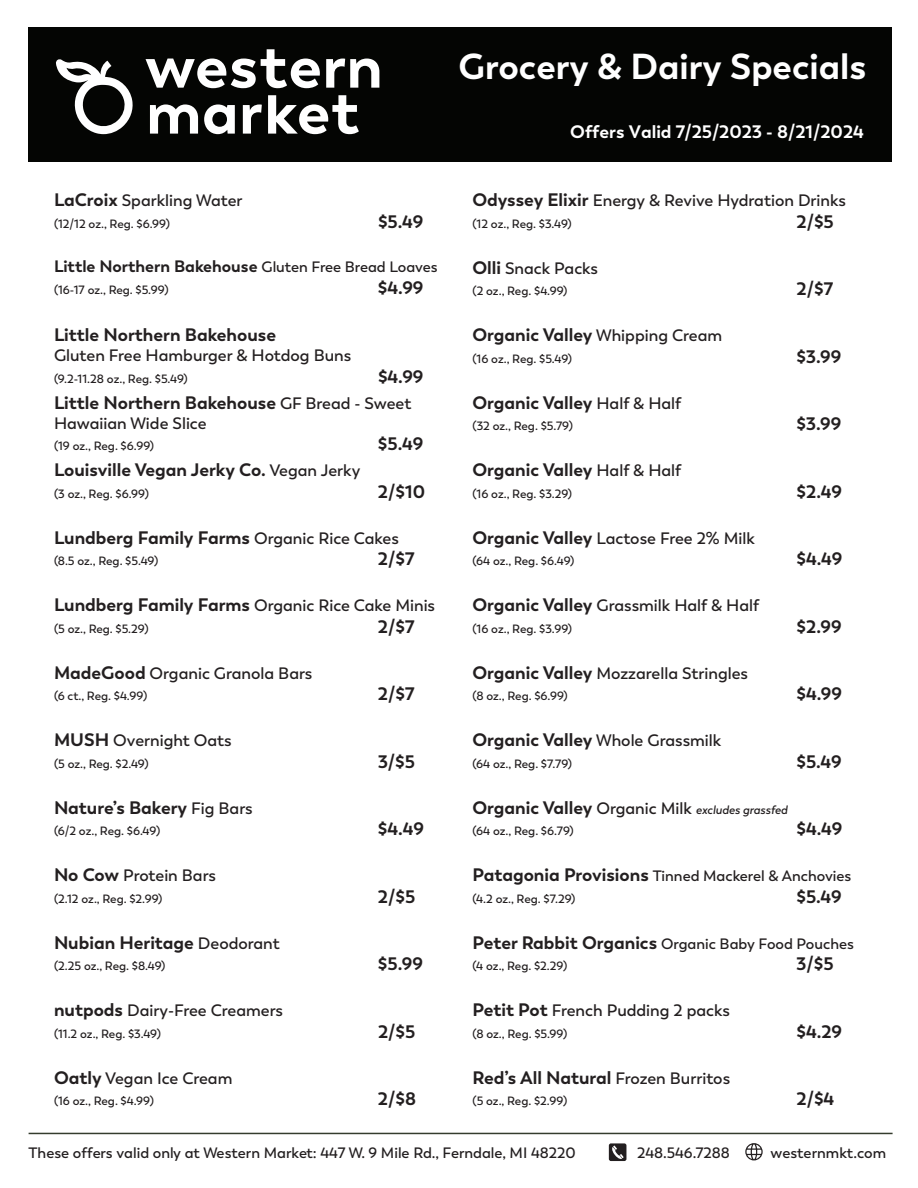
<style>
.page{position:relative;width:918px;height:1188px;background:#fff}
.page>*{position:absolute;margin:0;border:0;box-sizing:border-box;transform-origin:0 0}
.t1{font:700 36px "Trenda";color:#fff}
.t2{font:700 18px "Trenda";color:#231f20}
.t3{font:700 18px "Trenda";color:#fff}
.t4{font:600 16.5px "Trenda";color:#231f20}
.t5{font:700 16.5px "Trenda";color:#231f20}
.t6{font:600 15px "Trenda";color:#231f20}
.t7{font:600 12px "Trenda";color:#231f20}
.t8{font:italic 600 12px "Trenda";color:#231f20}
.s1{font-weight:700;font-size:18px}
.s2{font-weight:600;font-size:15px}
.s3{font-weight:600;font-size:16.5px}
.s4{font-weight:700;font-style:normal;font-size:18px}
.s5{font-style:normal;font-size:16.5px}
</style>
<div class="page">
<div style="left:28px;top:27px;width:864px;height:134px;background:#040503"></div>
<svg style="left:56px;top:59px;width:77px;height:75px"></svg>
<svg style="left:146px;top:49px;width:174px;height:39px"></svg>
<svg style="left:326px;top:59px;width:53px;height:29px"></svg>
<svg style="left:150px;top:104px;width:48px;height:30px"></svg>
<svg style="left:204px;top:104px;width:31px;height:30px"></svg>
<svg style="left:243px;top:104px;width:19px;height:30px"></svg>
<svg style="left:268px;top:95px;width:91px;height:39px"></svg>
<hr style="left:29px;top:1133px;width:864px;height:1px;background:#343c2d">
<svg style="left:609px;top:1143px;width:17px;height:18px"></svg>
<svg style="left:745px;top:1143px;width:18px;height:17px"></svg>
<p class="t4" style="left:54px;top:191px;width:190px"><span class="s1">LaCroix</span> Sparkling Water</p>
<p class="t7" style="left:54px;top:217px;width:117px">(12/12 oz., Reg. $6.99)</p>
<p class="t2" style="left:378px;top:210px;width:47px">$5.49</p>
<p class="t5" style="left:54px;top:256px;width:385px">Little Northern Bakehouse <span class="s2">Gluten Free Bread Loaves</span></p>
<p class="t7" style="left:54px;top:283px;width:116px">(16-17 oz., Reg. $5.99)</p>
<p class="t2" style="left:378px;top:276px;width:47px">$4.99</p>
<p class="t2" style="left:54px;top:324px;width:224px">Little Northern Bakehouse</p>
<p class="t4" style="left:54px;top:345px;width:299px">Gluten Free Hamburger &amp; Hotdog Buns</p>
<p class="t7" style="left:54px;top:371px;width:135px">(9.2-11.28 oz., Reg. $5.49)</p>
<p class="t2" style="left:378px;top:365px;width:47px">$4.99</p>
<p class="t2" style="left:54px;top:391px;width:359px">Little Northern Bakehouse <span class="s3">GF Bread - Sweet</span></p>
<p class="t4" style="left:54px;top:413px;width:154px">Hawaiian Wide Slice</p>
<p class="t7" style="left:54px;top:439px;width:102px">(19 oz., Reg. $6.99)</p>
<p class="t2" style="left:378px;top:433px;width:47px">$5.49</p>
<p class="t2" style="left:54px;top:459px;width:308px">Louisville Vegan Jerky Co. <span class="s3">Vegan Jerky</span></p>
<p class="t7" style="left:54px;top:487px;width:97px">(3 oz., Reg. $6.99)</p>
<p class="t2" style="left:378px;top:480px;width:49px">2/$10</p>
<p class="t2" style="left:54px;top:526px;width:346px">Lundberg Family Farms <span class="s3">Organic Rice Cakes</span></p>
<p class="t7" style="left:54px;top:554px;width:106px">(8.5 oz., Reg. $5.49)</p>
<p class="t2" style="left:378px;top:548px;width:38px">2/$7</p>
<p class="t4" style="left:54px;top:596px;width:383px"><span class="s1">Lundberg Family Farms</span> Organic Rice Cake Minis</p>
<p class="t7" style="left:54px;top:622px;width:96px">(5 oz., Reg. $5.29)</p>
<p class="t2" style="left:378px;top:615px;width:38px">2/$7</p>
<p class="t4" style="left:54px;top:663px;width:260px"><span class="s1">MadeGood</span> Organic Granola Bars</p>
<p class="t7" style="left:54px;top:689px;width:95px">(6 ct., Reg. $4.99)</p>
<p class="t2" style="left:378px;top:683px;width:38px">2/$7</p>
<p class="t4" style="left:54px;top:731px;width:179px"><span class="s1">MUSH</span> Overnight Oats</p>
<p class="t7" style="left:54px;top:757px;width:96px">(5 oz., Reg. $2.49)</p>
<p class="t2" style="left:378px;top:750px;width:39px">3/$5</p>
<p class="t2" style="left:54px;top:796px;width:200px">Nature’s Bakery <span class="s3">Fig Bars</span></p>
<p class="t7" style="left:54px;top:824px;width:108px">(6/2 oz., Reg. $6.49)</p>
<p class="t2" style="left:378px;top:818px;width:47px">$4.49</p>
<p class="t4" style="left:54px;top:866px;width:164px"><span class="s1">No Cow</span> Protein Bars</p>
<p class="t7" style="left:54px;top:892px;width:110px">(2.12 oz., Reg. $2.99)</p>
<p class="t2" style="left:378px;top:885px;width:39px">2/$5</p>
<p class="t2" style="left:54px;top:931px;width:227px">Nubian Heritage <span class="s3">Deodorant</span></p>
<p class="t7" style="left:54px;top:959px;width:113px">(2.25 oz., Reg. $8.49)</p>
<p class="t2" style="left:378px;top:953px;width:47px">$5.99</p>
<p class="t4" style="left:54px;top:1001px;width:231px"><span class="s1">nutpods</span> Dairy-Free Creamers</p>
<p class="t7" style="left:54px;top:1027px;width:109px">(11.2 oz., Reg. $3.49)</p>
<p class="t2" style="left:378px;top:1020px;width:39px">2/$5</p>
<p class="t4" style="left:54px;top:1068px;width:180px"><span class="s1">Oatly</span> Vegan Ice Cream</p>
<p class="t7" style="left:54px;top:1094px;width:102px">(16 oz., Reg. $4.99)</p>
<p class="t2" style="left:378px;top:1088px;width:40px">2/$8</p>
<h1 class="t1" style="left:459px;top:44px;width:409px">Grocery &amp; Dairy Specials</h1>
<p class="t3" style="left:570px;top:120px;width:295px">Offers Valid 7/25/2023 - 8/21/2024</p>
<p class="t4" style="left:472px;top:191px;width:375px"><span class="s1">Odyssey Elixir</span> Energy &amp; Revive Hydration Drinks</p>
<p class="t7" style="left:472px;top:217px;width:101px">(12 oz., Reg. $3.49)</p>
<p class="t2" style="left:796px;top:210px;width:39px">2/$5</p>
<p class="t4" style="left:472px;top:258px;width:127px"><span class="s1">Olli</span> Snack Packs</p>
<p class="t7" style="left:472px;top:284px;width:96px">(2 oz., Reg. $4.99)</p>
<p class="t2" style="left:797px;top:278px;width:38px">2/$7</p>
<p class="t2" style="left:472px;top:324px;width:251px">Organic Valley <span class="s3">Whipping Cream</span></p>
<p class="t7" style="left:472px;top:352px;width:101px">(16 oz., Reg. $5.49)</p>
<p class="t2" style="left:796px;top:345px;width:46px">$3.99</p>
<p class="t2" style="left:472px;top:391px;width:210px">Organic Valley <span class="s3">Half &amp; Half</span></p>
<p class="t7" style="left:472px;top:419px;width:102px">(32 oz., Reg. $5.79)</p>
<p class="t2" style="left:796px;top:413px;width:46px">$3.99</p>
<p class="t2" style="left:472px;top:459px;width:210px">Organic Valley <span class="s3">Half &amp; Half</span></p>
<p class="t7" style="left:472px;top:487px;width:101px">(16 oz., Reg. $3.29)</p>
<p class="t2" style="left:796px;top:480px;width:47px">$2.49</p>
<p class="t4" style="left:472px;top:528px;width:284px"><span class="s1">Organic Valley</span> Lactose Free 2% Milk</p>
<p class="t7" style="left:472px;top:554px;width:103px">(64 oz., Reg. $6.49)</p>
<p class="t2" style="left:796px;top:548px;width:47px">$4.49</p>
<p class="t4" style="left:472px;top:596px;width:288px"><span class="s1">Organic Valley</span> Grassmilk Half &amp; Half</p>
<p class="t7" style="left:472px;top:622px;width:101px">(16 oz., Reg. $3.99)</p>
<p class="t2" style="left:797px;top:615px;width:47px">$2.99</p>
<p class="t4" style="left:472px;top:663px;width:277px"><span class="s1">Organic Valley</span> Mozzarella Stringles</p>
<p class="t7" style="left:472px;top:689px;width:97px">(8 oz., Reg. $6.99)</p>
<p class="t2" style="left:796px;top:683px;width:47px">$4.99</p>
<p class="t4" style="left:472px;top:731px;width:250px"><span class="s1">Organic Valley</span> Whole Grassmilk</p>
<p class="t7" style="left:472px;top:757px;width:101px">(64 oz., Reg. $7.79)</p>
<p class="t2" style="left:796px;top:750px;width:47px">$5.49</p>
<p class="t8" style="left:472px;top:802px;width:317px"><span class="s4">Organic Valley</span> <span class="s5">Organic Milk</span> excludes grassfed</p>
<p class="t7" style="left:472px;top:824px;width:103px">(64 oz., Reg. $6.79)</p>
<p class="t2" style="left:796px;top:818px;width:47px">$4.49</p>
<p class="t6" style="left:472px;top:867px;width:380px"><span class="s1">Patagonia Provisions</span> Tinned Mackerel &amp; Anchovies</p>
<p class="t7" style="left:472px;top:892px;width:104px">(4.2 oz., Reg. $7.29)</p>
<p class="t2" style="left:796px;top:885px;width:47px">$5.49</p>
<p class="t6" style="left:472px;top:935px;width:383px"><span class="s1">Peter Rabbit Organics</span> Organic Baby Food Pouches</p>
<p class="t7" style="left:472px;top:959px;width:96px">(4 oz., Reg. $2.29)</p>
<p class="t2" style="left:796px;top:953px;width:39px">3/$5</p>
<p class="t4" style="left:472px;top:1001px;width:259px"><span class="s1">Petit Pot</span> French Pudding 2 packs</p>
<p class="t7" style="left:472px;top:1027px;width:96px">(8 oz., Reg. $5.99)</p>
<p class="t2" style="left:797px;top:1020px;width:47px">$4.29</p>
<p class="t2" style="left:472px;top:1066px;width:259px">Red’s All Natural <span class="s3">Frozen Burritos</span></p>
<p class="t7" style="left:472px;top:1094px;width:96px">(5 oz., Reg. $2.99)</p>
<p class="t2" style="left:796px;top:1088px;width:39px">2/$4</p>
<p class="t6" style="left:29px;top:1143px;width:549px">These offers valid only at Western Market: 447 W. 9 Mile Rd., Ferndale, MI 48220</p>
<p class="t6" style="left:637px;top:1143px;width:94px">248.546.7288</p>
<p class="t6" style="left:771px;top:1143px;width:117px">westernmkt.com</p>
</div>
